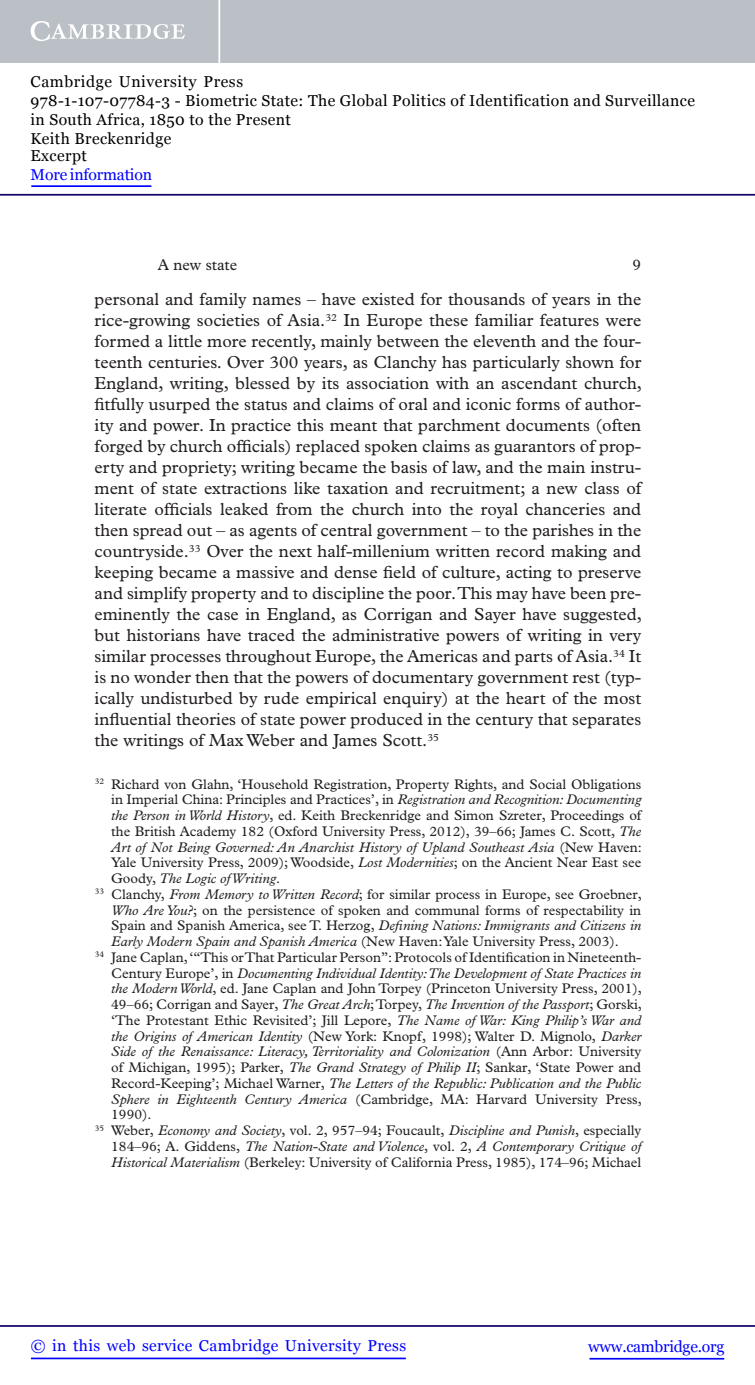
<style>
.page{position:relative;width:755px;height:1385px;background:#fff}
.page>*{position:absolute;margin:0;border:0;box-sizing:border-box;transform-origin:0 0}
.t1{font:17.5px/21px "Plantin Std";color:#231f20;text-align:justify}
.t2{font:15.75px/18.6px "Georgia";letter-spacing:.025em;color:#000}
.t3{font:15.75px "Georgia";letter-spacing:.025em;color:#00f}
.t4{font:15.75px "Georgia";letter-spacing:-.015em;color:#00f}
.t5{font:15.75px "Georgia";letter-spacing:-.01em;color:#00f}
.t6{font:15.75px "Plantin Std";color:#231f20}
.t7{font:14px "Plantin Std";color:#231f20}
.t8{font:italic 14px "Plantin Std";color:#231f20}
.s1{font-style:italic}
.s2{font-style:normal}
</style>
<div class="page">
<hr style="left:589px;top:1358px;width:134px;height:1px;background:#00f">
<hr style="left:0;top:1325px;width:754px;height:2px;background:#150666">
<hr style="left:31px;top:1357px;width:374px;height:2px;background:#00f">
<div style="left:0;top:0;width:754px;height:63px;background:#bac0c6"></div>
<svg style="left:31px;top:21px;width:154px;height:20px"></svg>
<hr style="left:218px;top:0;width:2px;height:63px;background:#fff">
<hr style="left:0;top:194px;width:754px;height:2px;background:#150666">
<hr style="left:31px;top:185px;width:120px;height:2px;background:#00f">
<p class="t2" style="left:31px;top:73px;width:665px">Cambridge University Press<br>978-1-107-07784-3 - Biometric State: The Global Politics of Identification and Surveillance in South Africa, 1850 to the Present<br>Keith Breckenridge<br>Excerpt</p>
<p class="t5" style="left:31px;top:165px;width:123px">More information</p>
<p class="t6" style="left:158px;top:260px;width:81px">A new state</p>
<p class="t6" style="left:632px;top:260px;width:10px">9</p>
<p class="t1" style="left:94px;top:290px;width:548px">personal and family names – have existed for thousands of years in the rice-growing societies of Asia. <sup>32</sup> In Europe these familiar features were formed a little more recently, mainly between the eleventh and the four&shy;teenth centuries. Over 300 years, as Clanchy has particularly shown for England, writing, blessed by its association with an ascendant church, fitfully usurped the status and claims of oral and iconic forms of author&shy;ity and power. In practice this meant that parchment documents (often forged by church officials) replaced spoken claims as guarantors of prop&shy;erty and propriety; writing became the basis of law, and the main instru&shy;ment of state extractions like taxation and recruitment; a new class of literate officials leaked from the church into the royal chanceries and then spread out – as agents of central government – to the parishes in the countryside. <sup>33</sup> Over the next half-millenium written record making and keeping became a massive and dense field of culture, acting to preserve and simplify property and to discipline the poor. This may have been pre&shy;eminently the case in England, as Corrigan and Sayer have suggested, but historians have traced the administrative powers of writing in very similar processes throughout Europe, the Americas and parts of Asia. <sup>34</sup> It is no wonder then that the powers of documentary government rest (typ&shy;ically undisturbed by rude empirical enquiry) at the heart of the most influential theories of state power produced in the century that separates the writings of Max Weber and James Scott. <sup>35</sup></p>
<p class="t7" style="left:95px;top:779px;width:547px"><sup>32</sup> Richard von Glahn , ‘Household Registration, Property Rights, and Social Obligations</p>
<p class="t7" style="left:111px;top:794px;width:531px">in Imperial China: Principles and Practices’, in <span class="s1">Registration and Recognition: Documenting</span></p>
<p class="t7" style="left:111px;top:810px;width:531px"><span class="s1">the Person in World History</span>, ed. Keith Breckenridge and Simon Szreter , Proceedings of</p>
<p class="t7" style="left:111px;top:826px;width:531px">the British Academy 182 ( Oxford University Press , 2012 ), 39 –66 ; James C. Scott , <span class="s1">The</span></p>
<p class="t8" style="left:111px;top:842px;width:531px">Art of Not Being Governed: An Anarchist History of Upland Southeast Asia <span class="s2">( New Haven :</span></p>
<p class="t7" style="left:111px;top:857px;width:531px">Yale University Press , 2009 ) ; Woodside, <span class="s1">Lost Modernities</span>; on the Ancient Near East see</p>
<p class="t8" style="left:111px;top:873px;width:170px"><span class="s2">Goody,</span> The Logic of Writing<span class="s2">.</span></p>
<p class="t7" style="left:95px;top:889px;width:548px"><sup>33</sup> Clanchy, <span class="s1">From Memory to Written Record</span>; for similar process in Europe, see Groebner,</p>
<p class="t7" style="left:111px;top:905px;width:531px"><span class="s1">Who Are You?</span>; on the persistence of spoken and communal forms of respectability in</p>
<p class="t8" style="left:111px;top:920px;width:531px"><span class="s2">Spain and Spanish America, see T. Herzog ,</span> Defining Nations: Immigrants and Citizens in</p>
<p class="t7" style="left:111px;top:936px;width:509px"><span class="s1">Early Modern Spain and Spanish America</span> ( New Haven : Yale University Press , 2003 ) .</p>
<p class="t7" style="left:95px;top:952px;width:547px"><sup>34</sup> Jane Caplan , ‘“This or That Particular Person”: Protocols of Identification in Nineteenth-</p>
<p class="t8" style="left:111px;top:968px;width:531px"><span class="s2">Century Europe’, in</span> Documenting Individual Identity: The Development of State Practices in</p>
<p class="t7" style="left:111px;top:983px;width:531px"><span class="s1">the Modern World</span>, ed. Jane Caplan and John Torpey ( Princeton University Press , 2001 ),</p>
<p class="t7" style="left:111px;top:999px;width:531px">49 –66 ; Corrigan and Sayer, <span class="s1">The Great Arch</span>; Torpey, <span class="s1">The Invention of the Passport</span>; Gorski,</p>
<p class="t7" style="left:111px;top:1015px;width:531px">‘The Protestant Ethic Revisited’; Jill Lepore , <span class="s1">The Name of War: King Philip’s War and</span></p>
<p class="t7" style="left:111px;top:1031px;width:531px"><span class="s1">the Origins of American Identity</span> ( New York : Knopf , 1998 ) ; Walter D. Mignolo , <span class="s1">Darker</span></p>
<p class="t8" style="left:111px;top:1046px;width:531px">Side of the Renaissance: Literacy, Territoriality and Colonization <span class="s2">( Ann Arbor : University</span></p>
<p class="t7" style="left:111px;top:1062px;width:531px">of Michigan , 1995 ) ; Parker, <span class="s1">The Grand Strategy of Philip II</span>; Sankar, ‘State Power and</p>
<p class="t8" style="left:111px;top:1078px;width:531px"><span class="s2">Record-Keeping’; Michael Warner ,</span> The Letters of the Republic: Publication and the Public</p>
<p class="t7" style="left:111px;top:1094px;width:531px"><span class="s1">Sphere in Eighteenth Century America</span> ( Cambridge, MA : Harvard University Press ,</p>
<p class="t7" style="left:111px;top:1109px;width:42px">1990 ) .</p>
<p class="t7" style="left:95px;top:1125px;width:547px"><sup>35</sup> Weber, <span class="s1">Economy and Society</span>, vol. 2, 957–94; Foucault, <span class="s1">Discipline and Punish</span>, especially</p>
<p class="t8" style="left:111px;top:1141px;width:531px"><span class="s2">184–96; A. Giddens ,</span> The Nation-State and Violence<span class="s2">, vol. 2,</span> A Contemporary Critique of</p>
<p class="t7" style="left:111px;top:1157px;width:531px"><span class="s1">Historical Materialism</span> ( Berkeley : University of California Press , 1985 ), 174 –96 ; Michael</p>
<p class="t3" style="left:31px;top:1336px;width:376px">© in this web service Cambridge University Press</p>
<p class="t4" style="left:587px;top:1336px;width:137px">www.cambridge.org</p>
</div>
